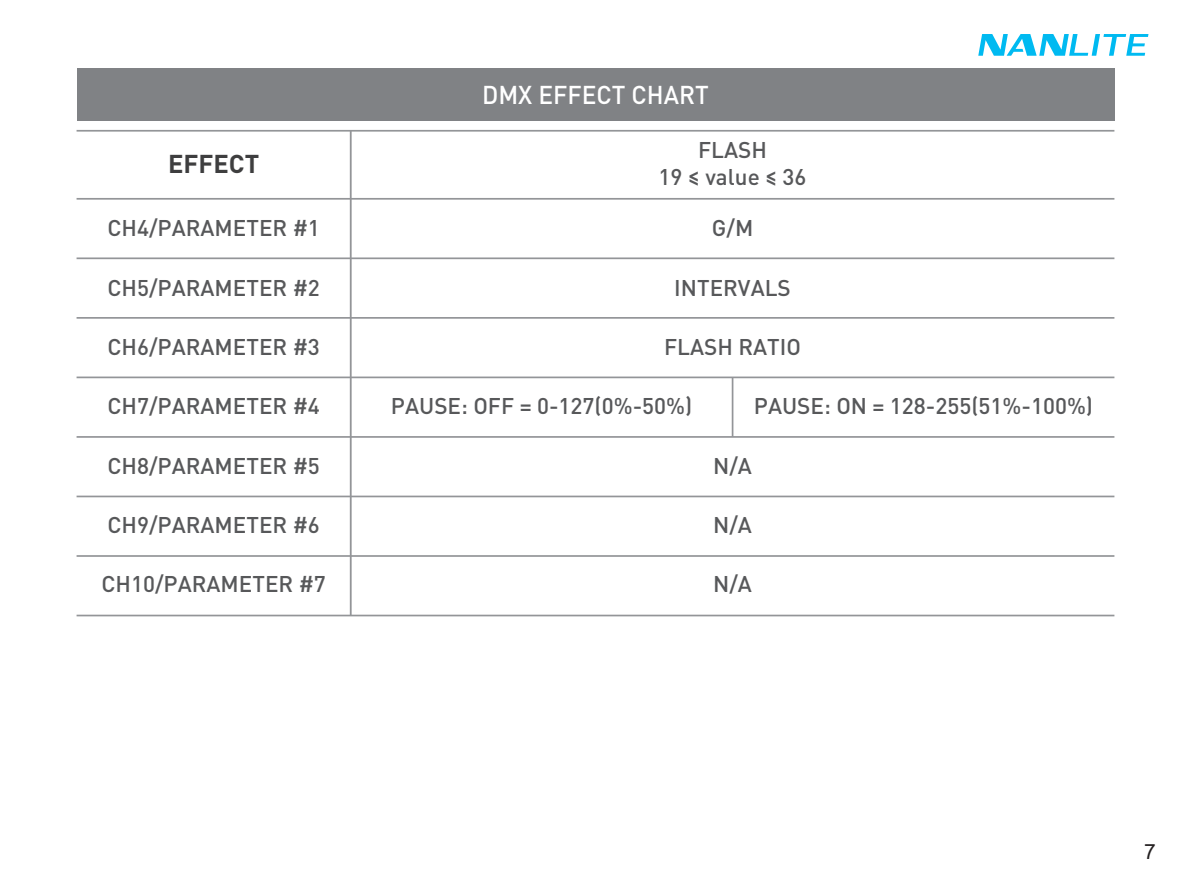
<style>
.page{position:relative;width:1191px;height:893px;background:#fff}
.page>*{position:absolute;margin:0;border:0;box-sizing:border-box;transform-origin:0 0}
.t1{font:500 25.5px "DIN Pro";color:#fff;scale:.96 1}
.t2{font:700 25.5px "DIN Pro";color:#3e3e3f}
.t3{font:500 22.5px/27px "DIN Pro";color:#57585a;text-align:center}
.t4{font:21px "Arial";color:#231f20}
</style>
<div class="page">
<svg style="left:978px;top:34px;width:170px;height:22px"></svg>
<div style="left:77px;top:68px;width:1037px;height:52px;background:#808285"></div>
<hr style="left:77px;top:130px;width:1037px;height:2px;background:#939598">
<hr style="left:77px;top:198px;width:1037px;height:2px;background:#939598">
<hr style="left:77px;top:377px;width:1037px;height:1px;background:#939598">
<hr style="left:77px;top:436px;width:1037px;height:2px;background:#939598">
<hr style="left:77px;top:496px;width:1037px;height:1px;background:#939598">
<hr style="left:77px;top:555px;width:1037px;height:2px;background:#939598">
<hr style="left:77px;top:615px;width:1037px;height:1px;background:#939598">
<hr style="left:77px;top:257px;width:1037px;height:2px;background:#939598">
<hr style="left:77px;top:317px;width:1037px;height:2px;background:#939598">
<hr style="left:350px;top:131px;width:2px;height:484px;background:#939598">
<hr style="left:731px;top:377px;width:2px;height:60px;background:#939598">
<p class="t2" style="left:168px;top:147px;width:93px">EFFECT</p>
<p class="t1" style="left:482px;top:77px;width:238px">DMX EFFECT CHART</p>
<p class="t3" style="left:658px;top:135px;width:149px">FLASH<br>19 ≤ value ≤ 36</p>
<p class="t3" style="left:107px;top:213px;width:214px">CH4/PARAMETER #1</p>
<p class="t3" style="left:712px;top:213px;width:43px">G/M</p>
<p class="t3" style="left:107px;top:273px;width:214px">CH5/PARAMETER #2</p>
<p class="t3" style="left:674px;top:273px;width:118px">INTERVALS</p>
<p class="t3" style="left:107px;top:332px;width:214px">CH6/PARAMETER #3</p>
<p class="t3" style="left:664px;top:332px;width:138px">FLASH RATIO</p>
<p class="t3" style="left:107px;top:391px;width:214px">CH7/PARAMETER #4</p>
<p class="t3" style="left:391px;top:391px;width:303px">PAUSE: OFF = 0-127(0%-50%)</p>
<p class="t3" style="left:754px;top:391px;width:341px">PAUSE: ON = 128-255(51%-100%)</p>
<p class="t3" style="left:107px;top:451px;width:214px">CH8/PARAMETER #5</p>
<p class="t3" style="left:713px;top:451px;width:40px">N/A</p>
<p class="t3" style="left:107px;top:510px;width:214px">CH9/PARAMETER #6</p>
<p class="t3" style="left:101px;top:570px;width:226px">CH10/PARAMETER #7</p>
<p class="t3" style="left:713px;top:510px;width:40px">N/A</p>
<p class="t3" style="left:713px;top:570px;width:40px">N/A</p>
<p class="t4" style="left:1144px;top:837px;width:13px">7</p>
</div>
